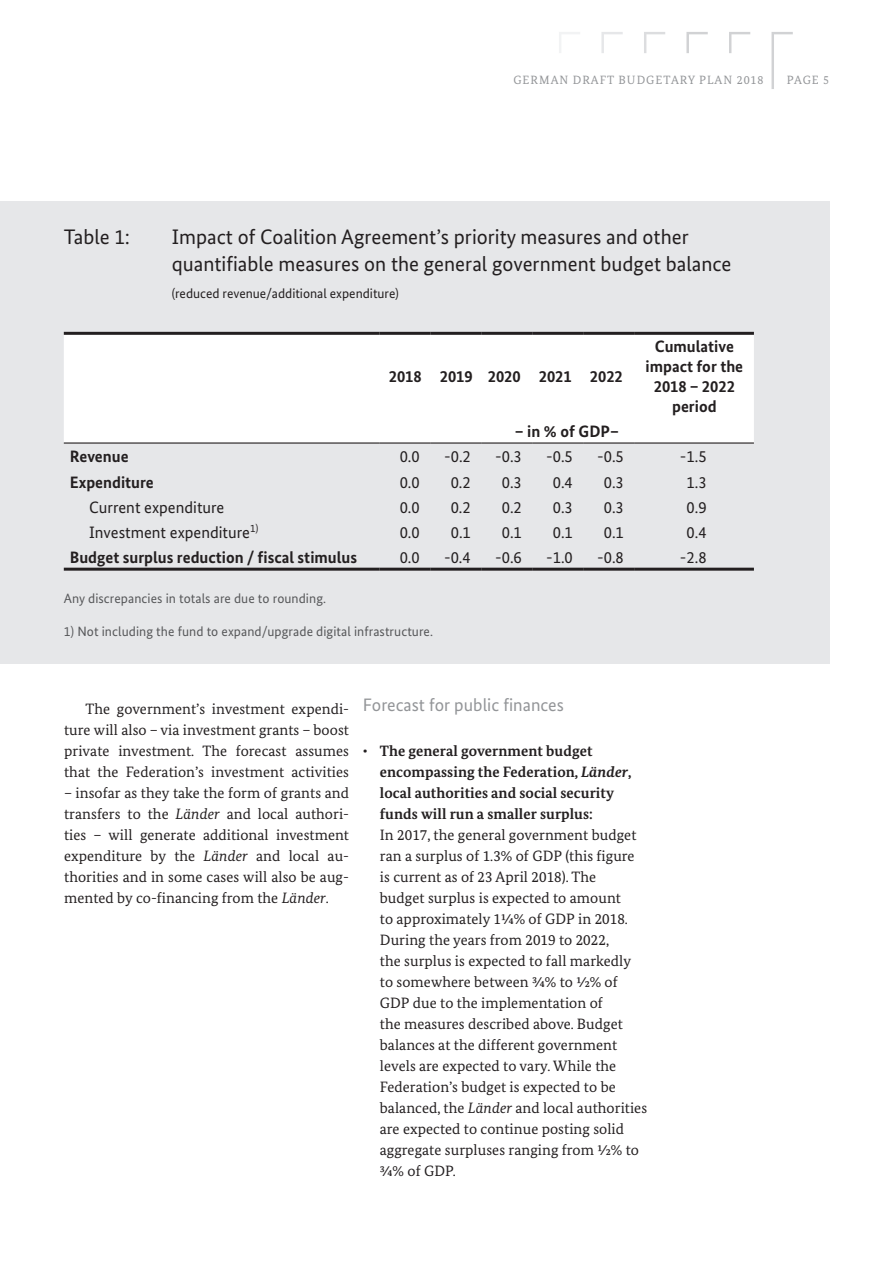
<style>
.page{position:relative;width:893px;height:1263px;background:#fff}
.page>*{position:absolute;margin:0;border:0;box-sizing:border-box;transform-origin:0 0}
.t1{font:21px/27px "Bundes Sans";color:#231f20}
.t2{font:18px "Bundes Sans";color:#939598}
.t3{font:16.5px "Bundes Sans";color:#231f20}
.t4{font:700 16.5px/19.8px "Bundes Sans";color:#231f20;text-align:center}
.t5{font:15px/21px "Bundes Serif";letter-spacing:.005em;color:#231f20;text-align:justify}
.t6{font:700 15px/21px "Bundes Serif";letter-spacing:.005em;color:#231f20}
.t7{font:13.5px "Bundes Sans";letter-spacing:.005em;color:#57585a}
.t8{font:13.5px "Bundes Sans";color:#231f20}
.t9{font:12px "Bundes Serif";letter-spacing:.08em;color:#939598}
.s1{font-style:italic}
.s2{font-weight:400}
</style>
<div class="page">
<svg style="left:559px;top:32px;width:21px;height:21px"></svg>
<svg style="left:601px;top:32px;width:22px;height:21px"></svg>
<svg style="left:644px;top:32px;width:21px;height:21px"></svg>
<svg style="left:686px;top:32px;width:22px;height:21px"></svg>
<svg style="left:729px;top:32px;width:21px;height:21px"></svg>
<svg style="left:771px;top:32px;width:22px;height:57px"></svg>
<div style="left:0;top:201px;width:829px;height:462px;background:#e6e7e9"></div>
<div style="left:64px;top:335px;width:690px;height:107px;background:#fff"></div>
<hr style="left:64px;top:332px;width:316px;height:3px;background:#231f20">
<hr style="left:380px;top:332px;width:51px;height:3px;background:#231f20">
<hr style="left:431px;top:332px;width:51px;height:3px;background:#231f20">
<hr style="left:482px;top:332px;width:51px;height:3px;background:#231f20">
<hr style="left:533px;top:332px;width:51px;height:3px;background:#231f20">
<hr style="left:584px;top:332px;width:51px;height:3px;background:#231f20">
<hr style="left:635px;top:332px;width:119px;height:3px;background:#231f20">
<hr style="left:64px;top:568px;width:316px;height:3px;background:#231f20">
<hr style="left:380px;top:568px;width:51px;height:3px;background:#231f20">
<hr style="left:431px;top:568px;width:51px;height:3px;background:#231f20">
<hr style="left:482px;top:568px;width:51px;height:3px;background:#231f20">
<hr style="left:533px;top:568px;width:51px;height:3px;background:#231f20">
<hr style="left:584px;top:568px;width:51px;height:3px;background:#231f20">
<hr style="left:635px;top:568px;width:119px;height:3px;background:#231f20">
<hr style="left:64px;top:442px;width:316px;height:2px;background:#231f20">
<hr style="left:380px;top:442px;width:51px;height:2px;background:#231f20">
<hr style="left:431px;top:442px;width:51px;height:2px;background:#231f20">
<hr style="left:482px;top:442px;width:51px;height:2px;background:#231f20">
<hr style="left:533px;top:442px;width:51px;height:2px;background:#231f20">
<hr style="left:584px;top:442px;width:51px;height:2px;background:#231f20">
<hr style="left:635px;top:442px;width:119px;height:2px;background:#231f20">
<p class="t9" style="left:513px;top:73px;width:252px">GERMAN DRAFT BUDGETARY PLAN 2018</p>
<p class="t9" style="left:787px;top:73px;width:44px">PAGE 5</p>
<h1 class="t1" style="left:64px;top:223px;width:68px">Table 1:</h1>
<h1 class="t1" style="left:172px;top:223px;width:561px">Impact of Coalition Agreement’s priority measures and other quantifiable measures on the general government budget balance</h1>
<p class="t8" style="left:172px;top:285px;width:228px">(reduced revenue/additional expenditure)</p>
<p class="t4" style="left:389px;top:366px;width:236px">2018 2019 2020 2021 2022</p>
<p class="t4" style="left:515px;top:421px;width:106px">– in % of GDP–</p>
<p class="t4" style="left:646px;top:336px;width:99px">Cumulative impact for the<br>2018 – 2022 period</p>
<p class="t4" style="left:70px;top:446px;width:60px">Revenue</p>
<p class="t3" style="left:400px;top:446px;width:22px">0.0</p>
<p class="t3" style="left:444px;top:446px;width:28px">-0.2</p>
<p class="t3" style="left:495px;top:446px;width:28px">-0.3</p>
<p class="t3" style="left:546px;top:446px;width:28px">-0.5</p>
<p class="t3" style="left:597px;top:446px;width:28px">-0.5</p>
<p class="t3" style="left:680px;top:446px;width:28px">-1.5</p>
<p class="t4" style="left:70px;top:472px;width:86px">Expenditure</p>
<p class="t3" style="left:400px;top:472px;width:22px">0.0</p>
<p class="t3" style="left:451px;top:472px;width:22px">0.2</p>
<p class="t3" style="left:502px;top:472px;width:22px">0.3</p>
<p class="t3" style="left:553px;top:472px;width:22px">0.4</p>
<p class="t3" style="left:604px;top:472px;width:22px">0.3</p>
<p class="t3" style="left:686px;top:472px;width:22px">1.3</p>
<p class="t3" style="left:89px;top:497px;width:137px">Current expenditure</p>
<p class="t3" style="left:400px;top:497px;width:22px">0.0</p>
<p class="t3" style="left:451px;top:497px;width:22px">0.2</p>
<p class="t3" style="left:502px;top:497px;width:22px">0.2</p>
<p class="t3" style="left:553px;top:497px;width:22px">0.3</p>
<p class="t3" style="left:604px;top:497px;width:22px">0.3</p>
<p class="t3" style="left:686px;top:497px;width:22px">0.9</p>
<p class="t3" style="left:89px;top:522px;width:171px">Investment expenditure<sup>1)</sup></p>
<p class="t3" style="left:400px;top:522px;width:22px">0.0</p>
<p class="t3" style="left:451px;top:522px;width:22px">0.1</p>
<p class="t3" style="left:502px;top:522px;width:22px">0.1</p>
<p class="t3" style="left:553px;top:522px;width:22px">0.1</p>
<p class="t3" style="left:604px;top:522px;width:22px">0.1</p>
<p class="t3" style="left:686px;top:522px;width:22px">0.4</p>
<p class="t4" style="left:70px;top:547px;width:289px">Budget surplus reduction / fiscal stimulus</p>
<p class="t3" style="left:400px;top:547px;width:22px">0.0</p>
<p class="t3" style="left:444px;top:547px;width:28px">-0.4</p>
<p class="t3" style="left:495px;top:547px;width:28px">-0.6</p>
<p class="t3" style="left:546px;top:547px;width:28px">-1.0</p>
<p class="t3" style="left:597px;top:547px;width:28px">-0.8</p>
<p class="t3" style="left:680px;top:547px;width:28px">-2.8</p>
<p class="t7" style="left:64px;top:590px;width:264px">Any discrepancies in totals are due to rounding.</p>
<p class="t7" style="left:64px;top:623px;width:371px">1) Not including the fund to expand/upgrade digital infrastructure.</p>
<p class="t5" style="left:64px;top:698px;width:286px;text-indent:21px">The government’s investment expendi&shy;ture will also – via investment grants – boost private investment. The forecast assumes that the Federation’s investment activities</p>
<p class="t5" style="left:64px;top:782px;width:286px">– insofar as they take the form of grants and transfers to the <span class="s1">Länder</span> and local authori&shy;ties – will generate additional investment expenditure by the <span class="s1">Länder</span> and local au&shy;thorities and in some cases will also be aug&shy;mented by co-financing from the <span class="s1">Länder</span>.</p>
<p class="t2" style="left:363px;top:694px;width:203px">Forecast for public finances</p>
<p class="t6" style="left:380px;top:740px;width:253px;text-indent:-17px"><span class="s2">•</span> The general government budget encompassing the Federation, <span class="s1">Länder</span>, local authorities and social security funds will run a smaller surplus:</p>
<p class="t5" style="left:380px;top:824px;width:269px;text-align:left">In 2017, the general government budget ran a surplus of 1.3% of GDP (this figure is current as of 23 April 2018). The<br>budget surplus is expected to amount<br>to approximately 1¼% of GDP in 2018.<br>During the years from 2019 to 2022,<br>the surplus is expected to fall markedly to somewhere between ¾% to ½% of GDP due to the implementation of<br>the measures described above. Budget balances at the different government levels are expected to vary. While the Federation’s budget is expected to be balanced, the <span class="s1">Länder</span> and local authorities are expected to continue posting solid aggregate surpluses ranging from ½% to ¾% of GDP.</p>
</div>
